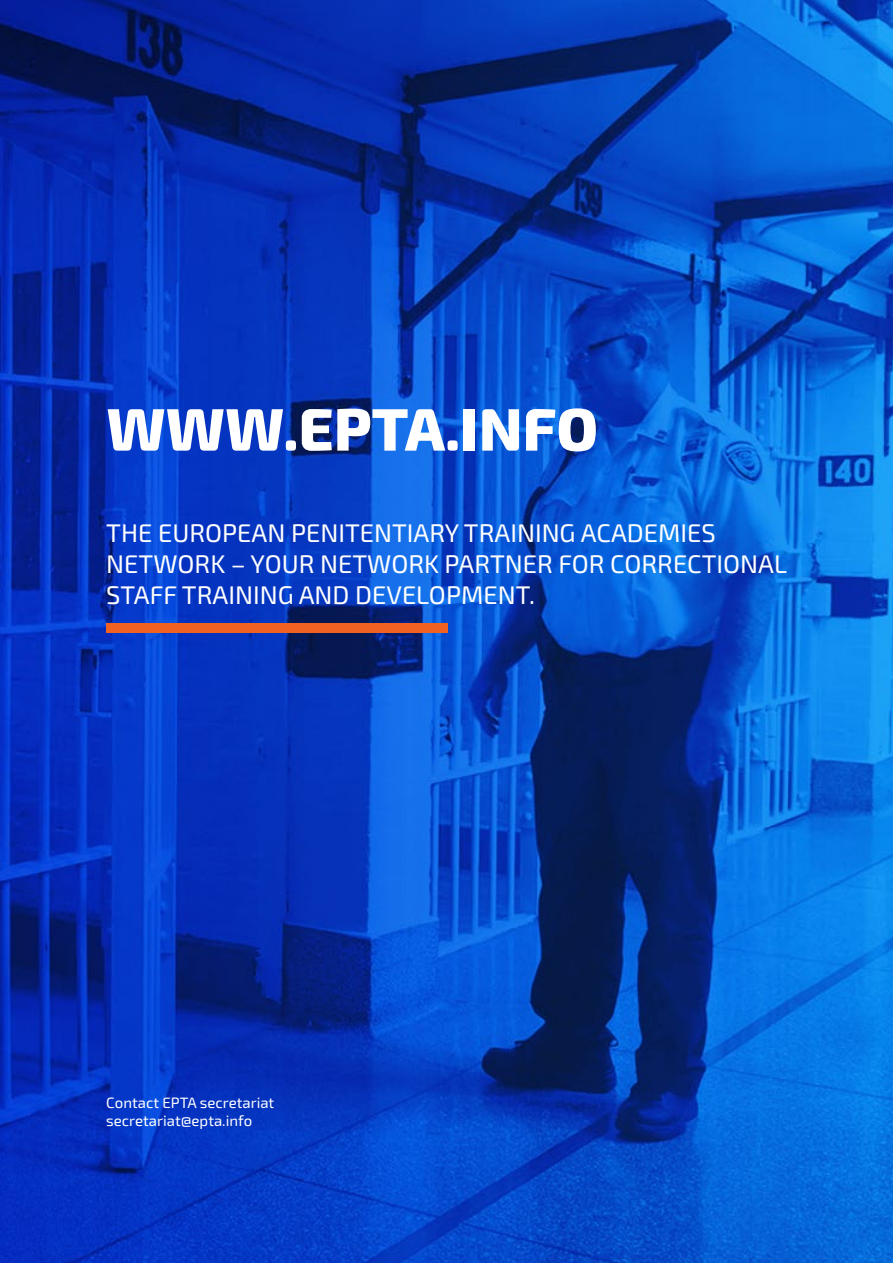
<style>
.page{position:relative;width:893px;height:1263px;background:#fff}
.page>*{position:absolute;margin:0;border:0;box-sizing:border-box;transform-origin:0 0}
.Main_Headline{font:800 60px "Exo 2";color:#fff}
.Main_Headline-2{font:25.5px/30.6px "Exo 2";color:#fff}
.Body_text{font:15px "Exo 2";color:#fff}
</style>
<div class="page">
<img style="left:0;top:0;width:893px;height:1263px">
<div style="left:106px;top:623px;width:342px;height:9px;background:#f06222"></div>
<p class="Main_Headline" style="left:106px;top:393px;width:493px">WWW.EPTA.INFO</p>
<p class="Main_Headline-2" style="left:106px;top:517px;width:682px">THE EUROPEAN PENITENTIARY TRAINING ACADEMIES<br>NETWORK – YOUR NETWORK PARTNER FOR CORRECTIONAL<br>STAFF TRAINING AND DEVELOPMENT.</p>
<p class="Body_text" style="left:106px;top:1092px;width:170px">Contact EPTA secretariat</p>
<p class="Body_text" style="left:106px;top:1110px;width:147px">secretariat@epta.info</p>
</div>
